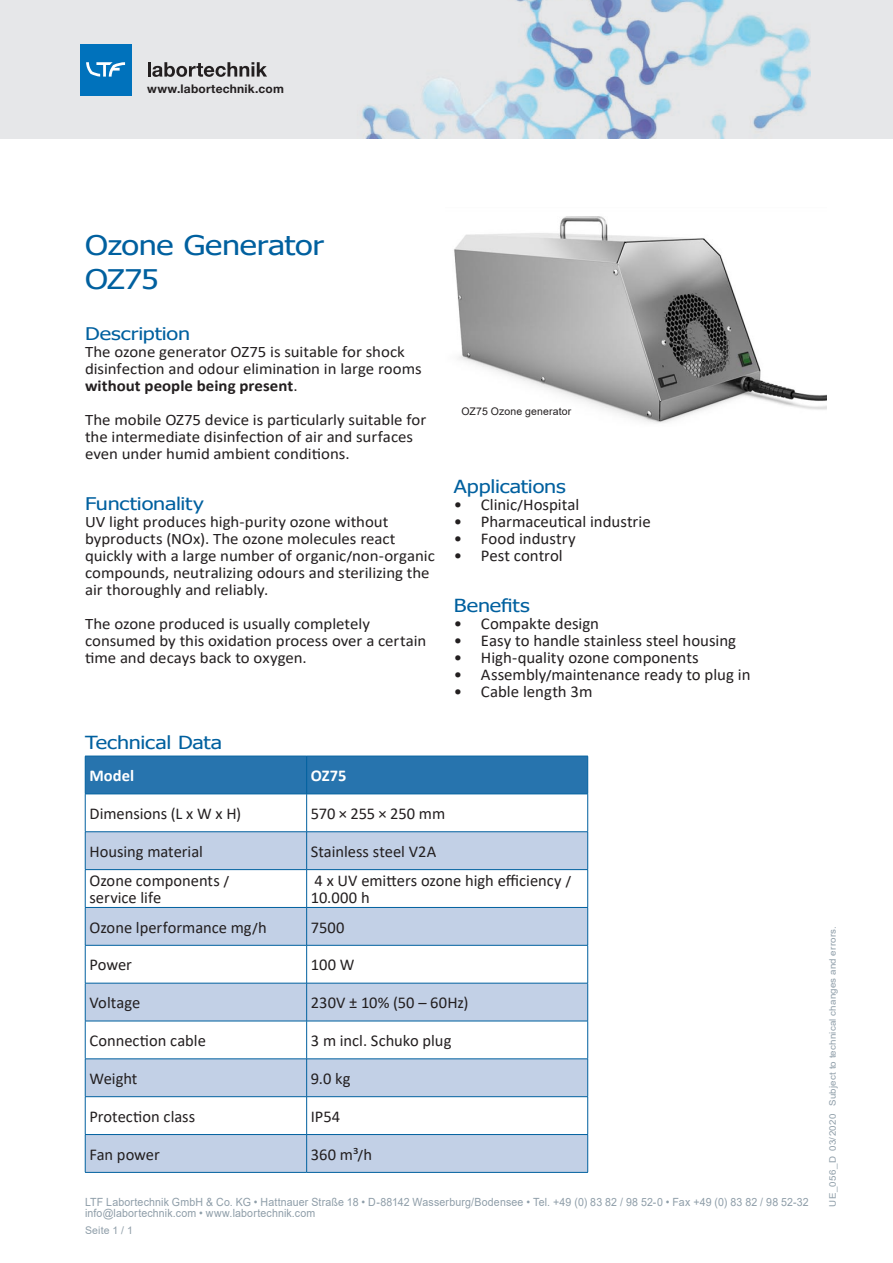
<style>
.page{position:relative;width:893px;height:1263px;background:#fff}
.page>*{position:absolute;margin:0;border:0;box-sizing:border-box;transform-origin:0 0}
.Headline{font:27px "Tahoma";letter-spacing:-.01em;color:#00609f;scale:1.2 1}
.Subline{font:18px "Tahoma";letter-spacing:-.005em;color:#00609f;scale:1.2 1}
.Subline-2{font:17.4px "Tahoma";letter-spacing:-.01em;color:#00609f;scale:1.24 1}
.Body{font:16.5px/16.5px "Calibri";color:#231f20}
.Subline-3{font:16.5px "Calibri";color:#231f20}
.Body-2{font:700 16.5px "Calibri";color:#fff}
.Body-3{font:16.05px/17px "Calibri";color:#231f20;scale:1.05 1}
.t1{font:700 12px "Helvetica Neue LT Std";letter-spacing:.015em;color:#231f20}
.Adresse_LTF{font:11.25px "Arial";letter-spacing:.015em;color:#8f9ea9;scale:.94 1}
.Bildlegende{font:10.5px "Arial";letter-spacing:.015em;color:#231f20}
.Pagina{font:10.5px "Arial";letter-spacing:.015em;color:#8f9ea9}
.Prospekt-Nr{font:9px "Arial";letter-spacing:.02em;color:#8f9ea9;scale:1.08 1}
.s1{font-weight:700}
</style>
<div class="page">
<div style="left:0;top:0;width:893px;height:139px;background:#e6e7e9"></div>
<img style="left:362px;top:0;width:448px;height:139px">
<hr style="left:148px;top:62px;width:3px;height:15px;background:#231f20">
<svg style="left:152px;top:62px;width:115px;height:15px"></svg>
<div style="left:80px;top:44px;width:51px;height:51px;background:#0072bc"></div>
<svg style="left:86px;top:62px;width:39px;height:15px"></svg>
<img style="left:454px;top:216px;width:372px;height:207px">
<div style="left:86px;top:757px;width:501px;height:37px;background:#2774ae"></div>
<svg style="left:86px;top:832px;width:501px;height:340px;fill:#c2d0e6"></svg>
<hr style="left:85px;top:756px;width:222px;height:1px;background:#00609f">
<hr style="left:85px;top:756px;width:1px;height:38px;background:#00609f">
<hr style="left:307px;top:756px;width:281px;height:1px;background:#00609f">
<hr style="left:306px;top:756px;width:1px;height:38px;background:#00609f">
<hr style="left:587px;top:756px;width:1px;height:38px;background:#00609f">
<hr style="left:85px;top:794px;width:222px;height:1px;background:#00609f">
<hr style="left:85px;top:794px;width:1px;height:37px;background:#00609f">
<hr style="left:307px;top:794px;width:281px;height:1px;background:#00609f">
<hr style="left:306px;top:794px;width:1px;height:37px;background:#00609f">
<hr style="left:587px;top:794px;width:1px;height:37px;background:#00609f">
<hr style="left:85px;top:831px;width:222px;height:1px;background:#00609f">
<hr style="left:85px;top:832px;width:1px;height:37px;background:#00609f">
<hr style="left:307px;top:831px;width:281px;height:1px;background:#00609f">
<hr style="left:306px;top:832px;width:1px;height:37px;background:#00609f">
<hr style="left:587px;top:832px;width:1px;height:37px;background:#00609f">
<hr style="left:85px;top:869px;width:222px;height:1px;background:#00609f">
<hr style="left:85px;top:870px;width:1px;height:37px;background:#00609f">
<hr style="left:307px;top:869px;width:281px;height:1px;background:#00609f">
<hr style="left:306px;top:870px;width:1px;height:37px;background:#00609f">
<hr style="left:587px;top:870px;width:1px;height:37px;background:#00609f">
<hr style="left:85px;top:907px;width:222px;height:1px;background:#00609f">
<hr style="left:85px;top:908px;width:1px;height:37px;background:#00609f">
<hr style="left:307px;top:907px;width:281px;height:1px;background:#00609f">
<hr style="left:306px;top:908px;width:1px;height:37px;background:#00609f">
<hr style="left:587px;top:908px;width:1px;height:37px;background:#00609f">
<hr style="left:85px;top:945px;width:222px;height:1px;background:#00609f">
<hr style="left:85px;top:945px;width:1px;height:38px;background:#00609f">
<hr style="left:307px;top:945px;width:281px;height:1px;background:#00609f">
<hr style="left:306px;top:945px;width:1px;height:38px;background:#00609f">
<hr style="left:587px;top:945px;width:1px;height:38px;background:#00609f">
<hr style="left:85px;top:983px;width:222px;height:1px;background:#00609f">
<hr style="left:85px;top:983px;width:1px;height:38px;background:#00609f">
<hr style="left:307px;top:983px;width:281px;height:1px;background:#00609f">
<hr style="left:306px;top:983px;width:1px;height:38px;background:#00609f">
<hr style="left:587px;top:983px;width:1px;height:38px;background:#00609f">
<hr style="left:85px;top:1021px;width:222px;height:1px;background:#00609f">
<hr style="left:85px;top:1021px;width:1px;height:38px;background:#00609f">
<hr style="left:307px;top:1021px;width:281px;height:1px;background:#00609f">
<hr style="left:306px;top:1021px;width:1px;height:38px;background:#00609f">
<hr style="left:587px;top:1021px;width:1px;height:38px;background:#00609f">
<hr style="left:85px;top:1058px;width:222px;height:1px;background:#00609f">
<hr style="left:85px;top:1059px;width:1px;height:37px;background:#00609f">
<hr style="left:307px;top:1058px;width:281px;height:1px;background:#00609f">
<hr style="left:306px;top:1059px;width:1px;height:37px;background:#00609f">
<hr style="left:587px;top:1059px;width:1px;height:37px;background:#00609f">
<hr style="left:85px;top:1096px;width:222px;height:1px;background:#00609f">
<hr style="left:85px;top:1097px;width:1px;height:37px;background:#00609f">
<hr style="left:307px;top:1096px;width:281px;height:1px;background:#00609f">
<hr style="left:306px;top:1097px;width:1px;height:37px;background:#00609f">
<hr style="left:587px;top:1097px;width:1px;height:37px;background:#00609f">
<hr style="left:85px;top:1134px;width:222px;height:1px;background:#00609f">
<hr style="left:85px;top:1135px;width:1px;height:37px;background:#00609f">
<hr style="left:307px;top:1134px;width:281px;height:1px;background:#00609f">
<hr style="left:306px;top:1135px;width:1px;height:37px;background:#00609f">
<hr style="left:587px;top:1135px;width:1px;height:37px;background:#00609f">
<hr style="left:85px;top:1172px;width:222px;height:1px;background:#00609f">
<hr style="left:307px;top:1172px;width:281px;height:1px;background:#00609f">
<p class="t1" style="left:147px;top:81px;width:138px">www.labortechnik.com</p>
<p class="Headline" style="left:85px;top:227px;width:201px">Ozone Generator</p>
<p class="Headline" style="left:85px;top:261px;width:63px">OZ75</p>
<p class="Subline-2" style="left:85px;top:322px;width:86px">Description</p>
<p class="Body-3" style="left:85px;top:343px;width:322px">The ozone generator OZ75 is suitable for shock disinfection and odour elimination in large rooms <span class="s1">without people being present</span>.</p>
<p class="Body-3" style="left:85px;top:411px;width:326px">The mobile OZ75 device is particularly suitable for the intermediate disinfection of air and surfaces even under humid ambient conditions.</p>
<p class="Subline-2" style="left:85px;top:492px;width:97px">Functionality</p>
<p class="Body-3" style="left:85px;top:513px;width:335px">UV light produces high-purity ozone without byproducts (NOx). The ozone molecules react quickly with a large number of organic/non-organic compounds, neutralizing odours and sterilizing the air thoroughly and reliably.</p>
<p class="Body-3" style="left:85px;top:615px;width:327px">The ozone produced is usually completely consumed by this oxidation process over a certain time and decays back to oxygen.</p>
<p class="Bildlegende" style="left:461px;top:404px;width:112px">OZ75 Ozone generator</p>
<p class="Subline" style="left:454px;top:475px;width:95px">Applications</p>
<p class="Subline-3" style="left:454px;top:493px;width:127px">• Clinic/Hospital</p>
<p class="Subline-3" style="left:454px;top:510px;width:198px">• Pharmaceutical industrie</p>
<p class="Subline-3" style="left:454px;top:527px;width:123px">• Food industry</p>
<p class="Subline-3" style="left:454px;top:544px;width:110px">• Pest control</p>
<p class="Subline" style="left:454px;top:594px;width:65px">Benefits</p>
<p class="Body" style="left:454px;top:615px;width:147px">• Compakte design</p>
<p class="Body" style="left:454px;top:632px;width:284px">• Easy to handle stainless steel housing</p>
<p class="Body" style="left:454px;top:649px;width:246px">• High-quality ozone components</p>
<p class="Body" style="left:454px;top:666px;width:298px">• Assembly/maintenance ready to plug in</p>
<p class="Body" style="left:454px;top:683px;width:140px">• Cable length 3m</p>
<p class="Subline" style="left:85px;top:731px;width:116px">Technical Data</p>
<p class="Body-2" style="left:89px;top:764px;width:46px">Model</p>
<p class="Body-2" style="left:311px;top:764px;width:37px">OZ75</p>
<p class="Body" style="left:89px;top:805px;width:153px">Dimensions (L x W x H)</p>
<p class="Body" style="left:311px;top:805px;width:136px">570 × 255 × 250 mm</p>
<p class="Body" style="left:89px;top:843px;width:115px">Housing material</p>
<p class="Body" style="left:311px;top:843px;width:127px">Stainless steel V2A</p>
<p class="Body" style="left:89px;top:872px;width:141px">Ozone components / service life</p>
<p class="Body" style="left:311px;top:872px;width:262px">4 x UV emitters ozone high efficiency /<br>10.000 h</p>
<p class="Body" style="left:89px;top:918px;width:179px">Ozone lperformance mg/h</p>
<p class="Body" style="left:311px;top:918px;width:35px">7500</p>
<p class="Body" style="left:89px;top:956px;width:44px">Power</p>
<p class="Body" style="left:311px;top:956px;width:45px">100 W</p>
<p class="Body" style="left:89px;top:994px;width:52px">Voltage</p>
<p class="Body" style="left:311px;top:994px;width:159px">230V ± 10% (50 – 60Hz)</p>
<p class="Body" style="left:89px;top:1032px;width:118px">Connection cable</p>
<p class="Body" style="left:311px;top:1032px;width:142px">3 m incl. Schuko plug</p>
<p class="Body" style="left:89px;top:1070px;width:49px">Weight</p>
<p class="Body" style="left:311px;top:1070px;width:41px">9.0 kg</p>
<p class="Body" style="left:89px;top:1108px;width:107px">Protection class</p>
<p class="Body" style="left:311px;top:1108px;width:31px">IP54</p>
<p class="Body" style="left:89px;top:1145px;width:72px">Fan power</p>
<p class="Body" style="left:311px;top:1145px;width:63px">360 m³/h</p>
<p class="Adresse_LTF" style="left:85px;top:1194px;width:771px">LTF Labortechnik GmbH &amp; Co. KG • Hattnauer Straße 18 • D-88142 Wasserburg/Bodensee • Tel. +49 (0) 83 82 / 98 52-0 • Fax +49 (0) 83 82 / 98 52-32</p>
<p class="Adresse_LTF" style="left:85px;top:1206px;width:247px">info@labortechnik.com • www.labortechnik.com</p>
<p class="Pagina" style="left:85px;top:1223px;width:49px">Seite 1 / 1</p>
<p class="Prospekt-Nr" style="left:826px;top:1206px;width:261px;rotate:-90deg">UE_056_D 03/2020 Subject to technical changes and errors.</p>
</div>
